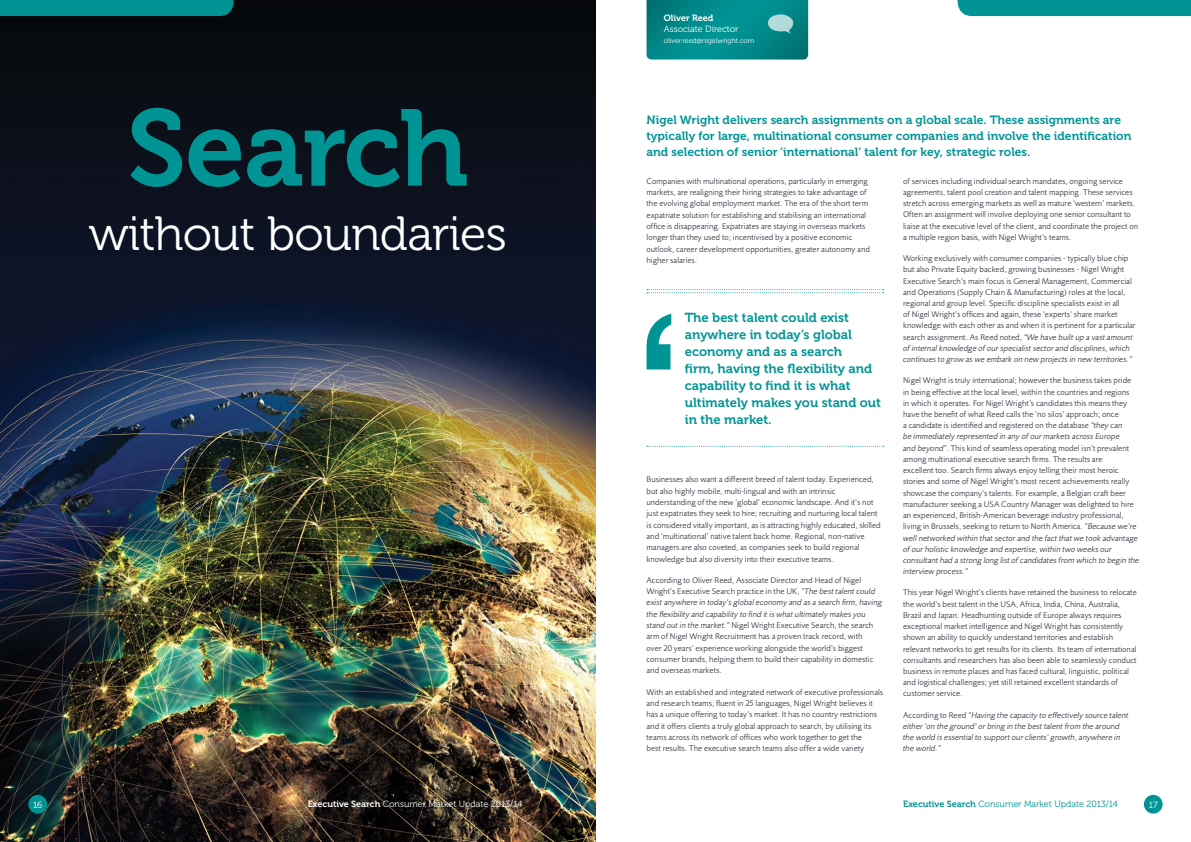
<style>
.page{position:relative;width:1191px;height:842px;background:#fff}
.page>*{position:absolute;margin:0;border:0;box-sizing:border-box;transform-origin:0 0}
.t1{font:108px "Museo 700";letter-spacing:-.015em;color:#009495}
.t2{font:48px "Museo 300";letter-spacing:-.015em;color:#fff}
.t3{font:13px/17px "Museo 700";color:#009495}
.t4{font:12px/16px "Museo 700";color:#009495}
.t5{font:9px "Museo 300";color:#fff}
.t6{font:9px "Museo 300";color:#009495}
.t7{font:9px "Museo 700";color:#fff}
.t8{font:8.5px/11.2px "Foundry Sans";color:#3f454f}
.t9{font:italic 8.5px/11.2px "Foundry Sans";color:#3f454f}
.t10{font:7px "Museo 300";color:#fff}
.s1{font-style:italic}
.s2{font-style:normal}
.s3{font-family:"Museo 700"}
</style>
<div class="page">
<img style="left:0;top:0;width:595px;height:842px">
<div style="left:0;top:0;width:234px;height:16px;background:#009495"></div>
<div style="left:28px;top:795px;width:19px;height:19px;background:#009495;border-radius:50%"></div>
<div style="left:957px;top:0;width:234px;height:16px;background:#009495"></div>
<div style="left:1143px;top:795px;width:19px;height:19px;background:#009495;border-radius:50%"></div>
<svg style="left:647px;top:289px;width:236px;height:4px"></svg>
<svg style="left:646px;top:314px;width:25px;height:55px"></svg>
<svg style="left:647px;top:446px;width:236px;height:1px"></svg>
<svg style="left:646px;top:0;width:162px;height:60px;background:#0a8c8d"></svg>
<h1 class="t1" style="left:127px;top:88px;width:343px">Search</h1>
<h2 class="t2" style="left:89px;top:207px;width:419px">without boundaries</h2>
<p class="t7" style="left:664px;top:13px;width:51px">Oliver Reed</p>
<p class="t5" style="left:664px;top:24px;width:76px">Associate Director</p>
<p class="t10" style="left:664px;top:37px;width:92px">oliver.reed@nigelwright.com</p>
<p class="t4" style="left:646px;top:112px;width:486px">Nigel Wright delivers search assignments on a global scale. These assignments are typically for large, multinational consumer companies and involve the identification and selection of senior ‘international’ talent for key, strategic roles.</p>
<p class="t8" style="left:646px;top:175px;width:225px">Companies with multinational operations, particularly in emerging markets, are realigning their hiring strategies to take advantage of the evolving global employment market. The era of the short term expatriate solution for establishing and stabilising an international office is disappearing. Expatriates are staying in overseas markets longer than they used to; incentivised by a positive economic outlook, career development opportunities, greater autonomy and higher salaries.</p>
<h3 class="t3" style="left:685px;top:309px;width:198px">The best talent could exist anywhere in today’s global economy and as a search<br>firm, having the flexibility and capability to find it is what ultimately makes you stand out in the market.</h3>
<p class="t8" style="left:646px;top:474px;width:236px">Businesses also want a different breed of talent today. Experienced, but also highly mobile, multi-lingual and with an intrinsic understanding of the new ‘global’ economic landscape. And it’s not just expatriates they seek to hire; recruiting and nurturing local talent is considered vitally important, as is attracting highly educated, skilled and ‘multinational’ native talent back home. Regional, non-native managers are also coveted, as companies seek to build regional knowledge but also diversity into their executive teams.</p>
<p class="t8" style="left:646px;top:574px;width:237px">According to Oliver Reed, Associate Director and Head of Nigel Wright’s Executive Search practice in the UK, <span class="s1">“The best talent could exist anywhere in today’s global economy and as a search firm, having the flexibility and capability to find it is what ultimately makes you stand out in the market.”</span> Nigel Wright Executive Search, the search arm of Nigel Wright Recruitment has a proven track record, with<br>over 20 years’ experience working alongside the world’s biggest consumer brands, helping them to build their capability in domestic and overseas markets.</p>
<p class="t8" style="left:646px;top:686px;width:238px">With an established and integrated network of executive professionals and research teams, fluent in 25 languages, Nigel Wright believes it has a unique offering to today’s market. It has no country restrictions and it offers clients a truly global approach to search, by utilising its teams across its network of offices who work together to get the<br>best results. The executive search teams also offer a wide variety</p>
<p class="t8" style="left:903px;top:175px;width:236px">of services including individual search mandates, ongoing service agreements, talent pool creation and talent mapping. These services stretch across emerging markets as well as mature ‘western’ markets.<br>Often an assignment will involve deploying one senior consultant to liaise at the executive level of the client, and coordinate the project on a multiple region basis, with Nigel Wright’s teams.</p>
<p class="t8" style="left:903px;top:253px;width:234px">Working exclusively with consumer companies - typically blue chip but also Private Equity backed, growing businesses - Nigel Wright Executive Search’s main focus is General Management, Commercial and Operations (Supply Chain &amp; Manufacturing) roles at the local, regional and group level. Specific discipline specialists exist in all<br>of Nigel Wright’s offices and again, these ‘experts’ share market knowledge with each other as and when it is pertinent for a particular search assignment. As Reed noted, <span class="s1">“We have built up a vast amount of internal knowledge of our specialist sector and disciplines, which continues to grow as we embark on new projects in new territories.”</span></p>
<p class="t8" style="left:903px;top:375px;width:238px">Nigel Wright is truly international; however the business takes pride in being effective at the local level, within the countries and regions<br>in which it operates. For Nigel Wright’s candidates this means they have the benefit of what Reed calls the ‘no silos’ approach; once<br>a candidate is identified and registered on the database <span class="s1">“they can<br>be immediately represented in any of our markets across Europe<br>and beyond”.</span> This kind of seamless operating model isn’t prevalent among multinational executive search firms. The results are<br>excellent too. Search firms always enjoy telling their most heroic stories and some of Nigel Wright’s most recent achievements really showcase the company’s talents. For example, a Belgian craft beer manufacturer seeking a USA Country Manager was delighted to hire an experienced, British-American beverage industry professional, living in Brussels, seeking to return to North America. <span class="s1">“Because we’re well networked within that sector and the fact that we took advantage of our holistic knowledge and expertise, within two weeks our consultant had a strong long list of candidates from which to begin the interview process.”</span></p>
<p class="t8" style="left:903px;top:587px;width:235px">This year Nigel Wright’s clients have retained the business to relocate the world’s best talent in the USA, Africa, India, China, Australia, Brazil and Japan. Headhunting outside of Europe always requires exceptional market intelligence and Nigel Wright has consistently shown an ability to quickly understand territories and establish relevant networks to get results for its clients. Its team of international consultants and researchers has also been able to seamlessly conduct business in remote places and has faced cultural, linguistic, political and logistical challenges; yet still retained excellent standards of customer service.</p>
<p class="t9" style="left:903px;top:709px;width:227px"><span class="s2">According to Reed</span> “Having the capacity to effectively source talent either ‘on the ground’ or bring in the best talent from the around the world is essential to support our clients’ growth, anywhere in the world.”</p>
<p class="t5" style="left:308px;top:799px;width:216px"><span class="s3">Executive Search</span> Consumer Market Update 2013/14</p>
<p class="t6" style="left:903px;top:799px;width:216px"><span class="s3">Executive Search</span> Consumer Market Update 2013/14</p>
<p class="t5" style="left:33px;top:800px;width:11px">16</p>
<p class="t5" style="left:1148px;top:800px;width:10px">17</p>
</div>
